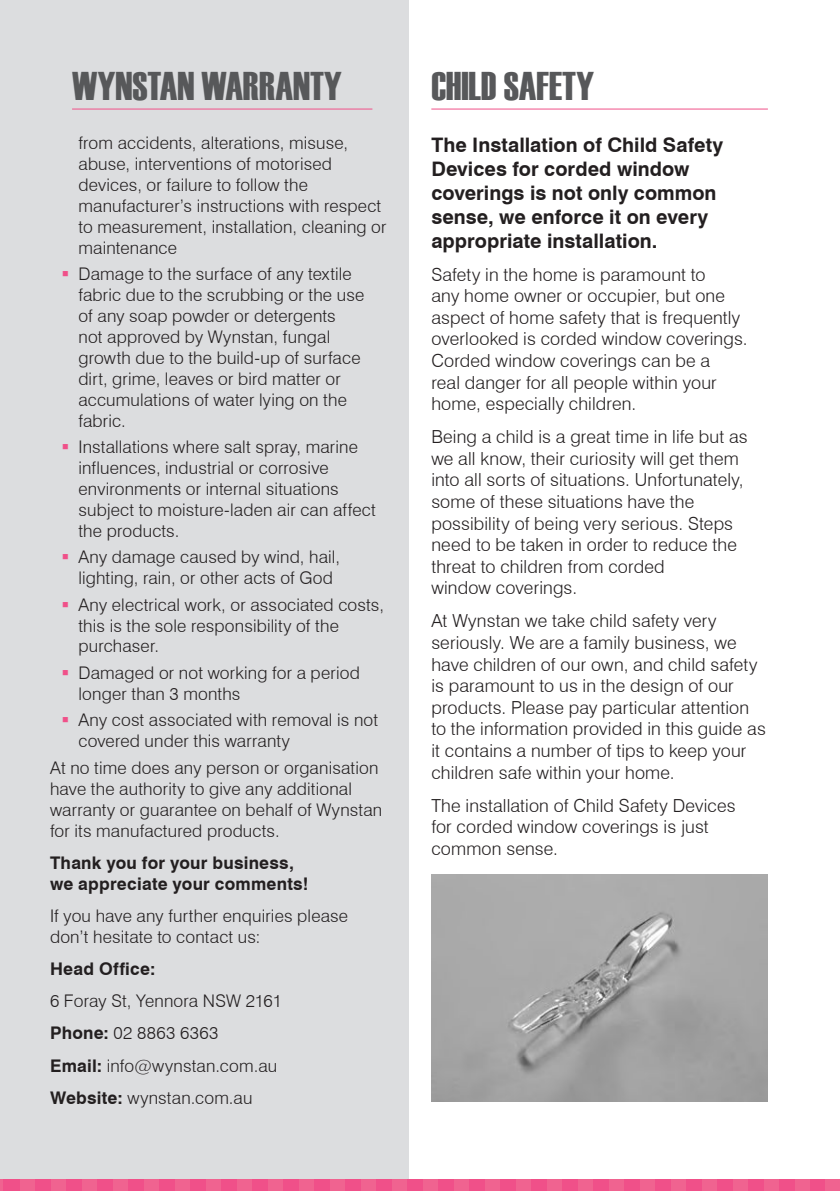
<style>
.page{position:relative;width:840px;height:1191px;background:#fff}
.page>*{position:absolute;margin:0;border:0;box-sizing:border-box;transform-origin:0 0}
.t1{font:40px "Haettenschweiler";color:#57585a}
.t2{font:700 20px/24px "Swiss 721 BT";color:#231f20}
.t3{font:300 18px/21.6px "Swiss 721 BT";letter-spacing:.01em;color:#231f20}
.t4{font:300 17.4px/20.8px "Swiss 721 BT";letter-spacing:.01em;color:#231f20}
.t5{font:700 17.4px/20.8px "Swiss 721 BT";letter-spacing:.01em;color:#231f20}
.s1{color:#f05089}
.s2{font-weight:700}
</style>
<div class="page">
<div style="left:0;top:1179px;width:839px;height:12px;background:#f05089"></div>
<svg style="left:0;top:1179px;width:3px;height:12px"></svg>
<div style="left:20px;top:1179px;width:14px;height:12px;background:#f06390"></div>
<div style="left:51px;top:1179px;width:14px;height:12px;background:#f06390"></div>
<div style="left:82px;top:1179px;width:14px;height:12px;background:#f06390"></div>
<div style="left:113px;top:1179px;width:14px;height:12px;background:#f06390"></div>
<div style="left:144px;top:1179px;width:14px;height:12px;background:#f06390"></div>
<div style="left:175px;top:1179px;width:14px;height:12px;background:#f06390"></div>
<div style="left:206px;top:1179px;width:14px;height:12px;background:#f06390"></div>
<div style="left:237px;top:1179px;width:14px;height:12px;background:#f06390"></div>
<div style="left:268px;top:1179px;width:14px;height:12px;background:#f06390"></div>
<div style="left:299px;top:1179px;width:14px;height:12px;background:#f06390"></div>
<div style="left:330px;top:1179px;width:14px;height:12px;background:#f06390"></div>
<div style="left:361px;top:1179px;width:14px;height:12px;background:#f06390"></div>
<div style="left:392px;top:1179px;width:14px;height:12px;background:#f06390"></div>
<div style="left:423px;top:1179px;width:14px;height:12px;background:#f06390"></div>
<div style="left:454px;top:1179px;width:14px;height:12px;background:#f06390"></div>
<div style="left:485px;top:1179px;width:14px;height:12px;background:#f06390"></div>
<div style="left:516px;top:1179px;width:14px;height:12px;background:#f06390"></div>
<div style="left:547px;top:1179px;width:14px;height:12px;background:#f06390"></div>
<div style="left:578px;top:1179px;width:14px;height:12px;background:#f06390"></div>
<div style="left:609px;top:1179px;width:14px;height:12px;background:#f06390"></div>
<div style="left:640px;top:1179px;width:14px;height:12px;background:#f06390"></div>
<div style="left:670px;top:1179px;width:15px;height:12px;background:#f06390"></div>
<div style="left:701px;top:1179px;width:15px;height:12px;background:#f06390"></div>
<div style="left:732px;top:1179px;width:15px;height:12px;background:#f06390"></div>
<div style="left:763px;top:1179px;width:15px;height:12px;background:#f06390"></div>
<div style="left:794px;top:1179px;width:15px;height:12px;background:#f06390"></div>
<div style="left:824px;top:1179px;width:15px;height:12px;background:#f06390"></div>
<div style="left:0;top:0;width:408px;height:1178px;background:#dcdddf"></div>
<hr style="left:431px;top:109px;width:336px;height:1px;background:#f05089">
<img style="left:431px;top:874px;width:336px;height:227px">
<hr style="left:72px;top:109px;width:300px;height:1px;background:#f05089">
<h1 class="t1" style="left:72px;top:72px;width:271px">WYNSTAN WARRANTY</h1>
<p class="t4" style="left:78px;top:134px;width:309px">from accidents, alterations, misuse, abuse, interventions of motorised devices, or failure to follow the manufacturer’s instructions with respect to measurement, installation, cleaning or maintenance</p>
<p class="t4" style="left:78px;top:265px;width:287px;text-indent:-17px"><span class="s1">▪</span> Damage to the surface of any textile fabric due to the scrubbing or the use of any soap powder or detergents<br>not approved by Wynstan, fungal growth due to the build-up of surface dirt, grime, leaves or bird matter or accumulations of water lying on the fabric.</p>
<p class="t4" style="left:78px;top:438px;width:299px;text-indent:-17px"><span class="s1">▪</span> Installations where salt spray, marine influences, industrial or corrosive environments or internal situations subject to moisture-laden air can affect the products.</p>
<p class="t4" style="left:61px;top:548px;width:280px;text-align:center"><span class="s1">▪</span> Any damage caused by wind, hail, lighting, rain, or other acts of God</p>
<p class="t4" style="left:78px;top:595px;width:307px;text-indent:-17px"><span class="s1">▪</span> Any electrical work, or associated costs, this is the sole responsibility of the purchaser.</p>
<p class="t4" style="left:78px;top:664px;width:283px;text-indent:-17px"><span class="s1">▪</span> Damaged or not working for a period longer than 3 months</p>
<p class="t4" style="left:78px;top:711px;width:301px;text-indent:-17px"><span class="s1">▪</span> Any cost associated with removal is not covered under this warranty</p>
<p class="t4" style="left:50px;top:759px;width:333px">At no time does any person or organisation have the authority to give any additional warranty or guarantee on behalf of Wynstan for its manufactured products.</p>
<p class="t5" style="left:50px;top:853px;width:260px">Thank you for your business, we appreciate your comments!</p>
<p class="t4" style="left:50px;top:907px;width:299px">If you have any further enquiries please don’t hesitate to contact us:</p>
<p class="t5" style="left:50px;top:960px;width:107px">Head Office:</p>
<p class="t4" style="left:50px;top:986px;width:233px;line-height:32.2px">6 Foray St, Yennora NSW 2161<br><span class="s2">Phone:</span> 02 8863 6363<br><span class="s2">Email:</span> info@wynstan.com.au<br><span class="s2">Website:</span> wynstan.com.au</p>
<h1 class="t1" style="left:431px;top:72px;width:164px">CHILD SAFETY</h1>
<p class="t2" style="left:431px;top:134px;width:293px">The Installation of Child Safety<br>Devices for corded window coverings is not only common sense, we enforce it on every appropriate installation.</p>
<p class="t3" style="left:431px;top:265px;width:317px">Safety in the home is paramount to<br>any home owner or occupier, but one aspect of home safety that is frequently overlooked is corded window coverings.<br>Corded window coverings can be a<br>real danger for all people within your home, especially children.</p>
<p class="t3" style="left:431px;top:427px;width:318px">Being a child is a great time in life but as we all know, their curiosity will get them into all sorts of situations. Unfortunately, some of these situations have the possibility of being very serious. Steps need to be taken in order to reduce the threat to children from corded<br>window coverings.</p>
<p class="t3" style="left:431px;top:612px;width:336px">At Wynstan we take child safety very seriously. We are a family business, we have children of our own, and child safety is paramount to us in the design of our products. Please pay particular attention to the information provided in this guide as it contains a number of tips to keep your children safe within your home.</p>
<p class="t3" style="left:431px;top:796px;width:306px">The installation of Child Safety Devices for corded window coverings is just common sense.</p>
</div>
